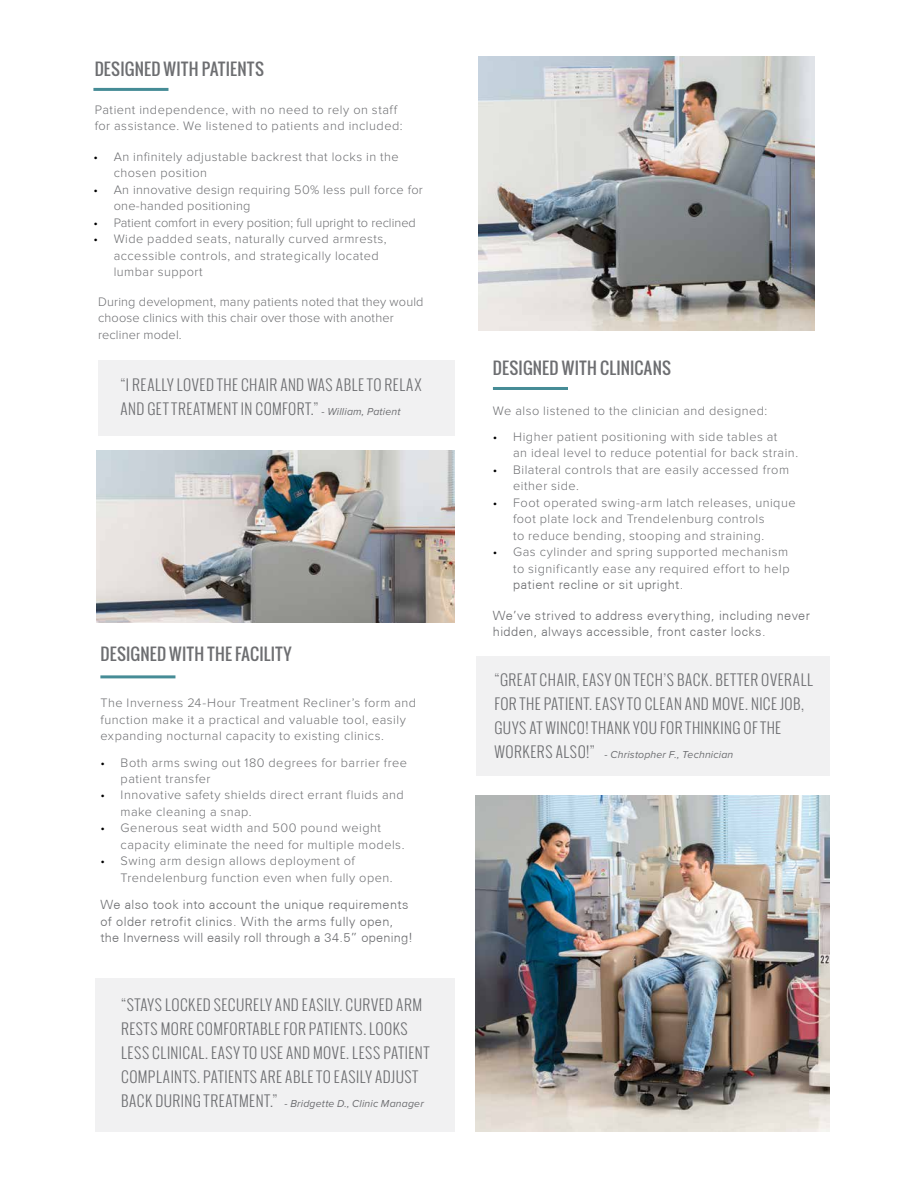
<style>
.page{position:relative;width:918px;height:1188px;background:#fff}
.page>*{position:absolute;margin:0;border:0;box-sizing:border-box;transform-origin:0 0}
.t1{font:16.5px "Oswald";letter-spacing:.015em;color:#6d6e71}
.t2{font:300 15px/24px "Oswald";letter-spacing:.035em;color:#6d6e71}
.t3{font:300 12.75px/16.5px "Proxima Nova";letter-spacing:.035em;color:#6d6e71}
.t4{font:300 12.75px/16.5px "Univers CE";letter-spacing:.03em;color:#6d6e71}
.t5{font:300 12.75px/16.5px "Proxima Nova";letter-spacing:.01em;color:#6d6e71}
.t6{font:300 12.75px "Proxima Nova";color:#6d6e71}
.t7{font:italic 10.5px "Proxima Nova";letter-spacing:.015em;color:#6d6e71}
.s1{color:#000}
.s2{font-family:"Proxima Nova";font-weight:400;font-style:italic;font-size:10.5px}
.s3{font-family:"Oswald";font-weight:300;font-style:normal;font-size:15px}
</style>
<div class="page">
<img style="left:476px;top:796px;width:354px;height:335px">
<img style="left:478px;top:57px;width:336px;height:274px">
<div style="left:98px;top:360px;width:357px;height:76px;background:#f1f1f2"></div>
<div style="left:476px;top:656px;width:354px;height:120px;background:#f1f1f2"></div>
<div style="left:95px;top:978px;width:360px;height:154px;background:#f1f1f2"></div>
<img style="left:96px;top:450px;width:359px;height:173px">
<hr style="left:93px;top:88px;width:75px;height:3px;background:#468c96">
<hr style="left:493px;top:387px;width:75px;height:3px;background:#468c96">
<hr style="left:100px;top:675px;width:75px;height:3px;background:#468c96">
<p class="t1" style="left:95px;top:57px;width:171px">DESIGNED WITH PATIENTS</p>
<p class="t3" style="left:95px;top:102px;width:309px">Patient independence, with no need to rely on staff for assistance. We listened to patients and included:</p>
<p class="t3" style="left:114px;top:149px;width:287px;text-indent:-20px"><span class="s1">•</span> An infinitely adjustable backrest that locks in the chosen position</p>
<p class="t3" style="left:114px;top:182px;width:311px;text-indent:-20px"><span class="s1">•</span> An innovative design requiring 50% less pull force for one-handed positioning</p>
<p class="t6" style="left:93px;top:217px;width:324px"><span class="s1">•</span> Patient comfort in every position; full upright to reclined</p>
<p class="t3" style="left:114px;top:231px;width:274px;text-indent:-20px"><span class="s1">•</span> Wide padded seats, naturally curved armrests, accessible controls, and strategically located lumbar support</p>
<p class="t5" style="left:98px;top:294px;width:327px">During development, many patients noted that they would choose clinics with this chair over those with another recliner model.</p>
<p class="t2" style="left:120px;top:372px;width:303px">“I REALLY LOVED THE CHAIR AND WAS ABLE TO RELAX<br>AND GET TREATMENT IN COMFORT.” <span class="s2">- William, Patient</span></p>
<p class="t1" style="left:100px;top:641px;width:193px">DESIGNED WITH THE FACILITY</p>
<p class="t3" style="left:100px;top:695px;width:317px">The Inverness 24-Hour Treatment Recliner’s form and function make it a practical and valuable tool, easily expanding nocturnal capacity to existing clinics.</p>
<p class="t3" style="left:121px;top:755px;width:288px;text-indent:-20px"><span class="s1">•</span> Both arms swing out 180 degrees for barrier free patient transfer</p>
<p class="t3" style="left:121px;top:788px;width:285px;text-indent:-20px"><span class="s1">•</span> Innovative safety shields direct errant fluids and make cleaning a snap.</p>
<p class="t3" style="left:121px;top:821px;width:285px;text-indent:-20px"><span class="s1">•</span> Generous seat width and 500 pound weight capacity eliminate the need for multiple models.</p>
<p class="t3" style="left:121px;top:854px;width:274px;text-indent:-20px"><span class="s1">•</span> Swing arm design allows deployment of<br>Trendelenburg function even when fully open.</p>
<p class="t4" style="left:100px;top:897px;width:314px">We also took into account the unique requirements of older retrofit clinics. With the arms fully open, the Inverness will easily roll through a 34.5” opening!</p>
<p class="t2" style="left:121px;top:993px;width:310px">“STAYS LOCKED SECURELY AND EASILY. CURVED ARM RESTS MORE COMFORTABLE FOR PATIENTS. LOOKS LESS CLINICAL. EASY TO USE AND MOVE. LESS PATIENT COMPLAINTS. PATIENTS ARE ABLE TO EASILY ADJUST</p>
<p class="t7" style="left:121px;top:1099px;width:304px"><span class="s3">BACK DURING TREATMENT.”</span> - Bridgette D., Clinic Manager</p>
<p class="t1" style="left:493px;top:356px;width:180px">DESIGNED WITH CLINICANS</p>
<p class="t3" style="left:493px;top:403px;width:276px">We also listened to the clinician and designed:</p>
<p class="t3" style="left:513px;top:429px;width:287px;text-indent:-20px"><span class="s1">•</span> Higher patient positioning with side tables at<br>an ideal level to reduce potential for back strain.</p>
<p class="t3" style="left:513px;top:462px;width:277px;text-indent:-20px"><span class="s1">•</span> Bilateral controls that are easily accessed from either side.</p>
<p class="t3" style="left:513px;top:495px;width:284px;text-indent:-20px"><span class="s1">•</span> Foot operated swing-arm latch releases, unique foot plate lock and Trendelenburg controls<br>to reduce bending, stooping and straining.</p>
<p class="t3" style="left:493px;top:545px;width:298px;text-align:right"><span class="s1">•</span> Gas cylinder and spring supported mechanism to significantly ease any required effort to help</p>
<p class="t4" style="left:513px;top:577px;width:172px">patient recline or sit upright.</p>
<p class="t4" style="left:493px;top:607px;width:319px">We’ve strived to address everything, including never hidden, always accessible, front caster locks.</p>
<p class="t2" style="left:494px;top:668px;width:320px">“GREAT CHAIR, EASY ON TECH’S BACK. BETTER OVERALL<br>FOR THE PATIENT. EASY TO CLEAN AND MOVE. NICE JOB,<br>GUYS AT WINCO! THANK YOU FOR THINKING OF THE</p>
<p class="t7" style="left:494px;top:750px;width:240px"><span class="s3">WORKERS ALSO!”</span> - Christopher F., Technician</p>
</div>
